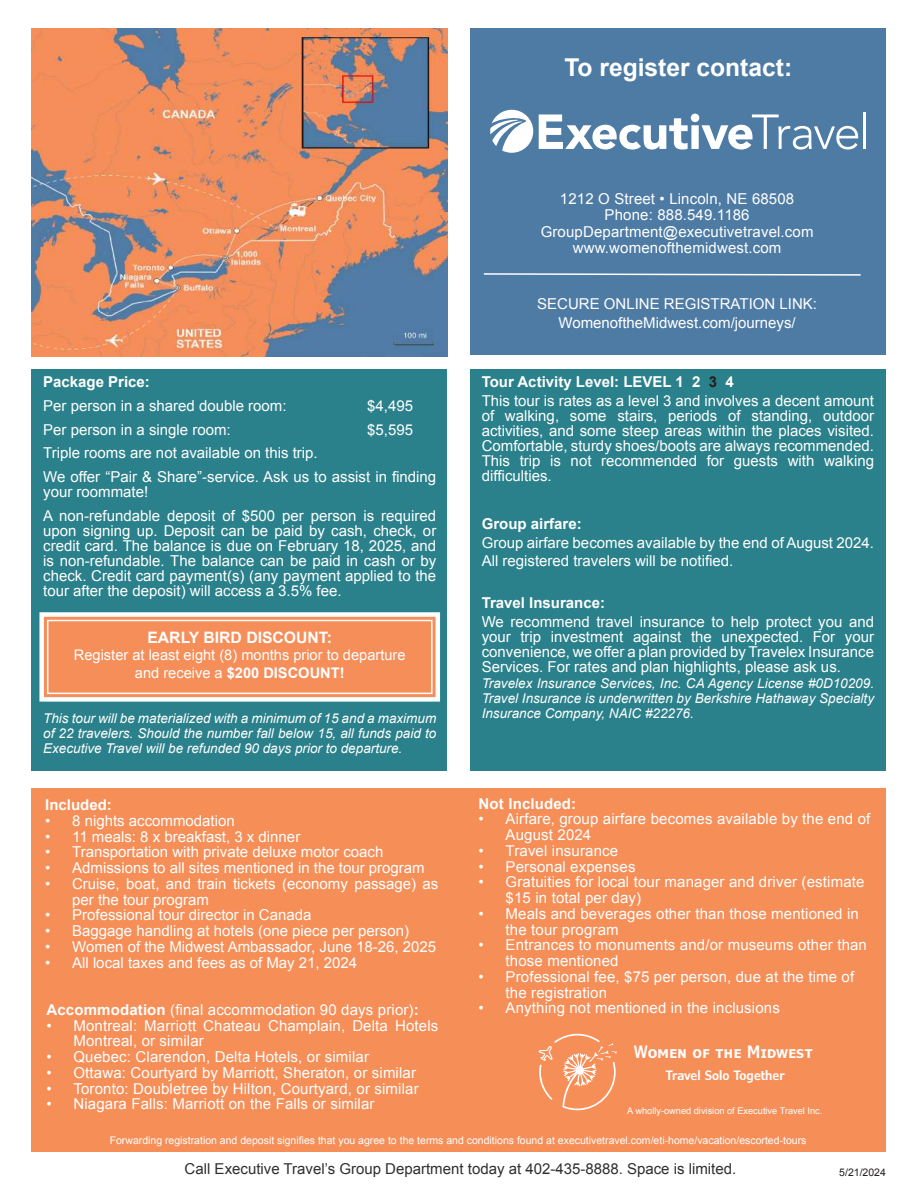
<style>
.page{position:relative;width:918px;height:1188px;background:#fff}
.page>*{position:absolute;margin:0;border:0;box-sizing:border-box;transform-origin:0 0}
.t1{font:700 24.6px "Arial";color:#fff}
.t2{font:600 condensed 17.1px "Verdana Pro";letter-spacing:.025em;color:#fff}
.t3{font:700 15.75px "Arial";color:#fff}
.t4{font:15px/15px "Arial";color:#fff}
.t5{font:15px "Arial";color:#2e2f2e}
.t6{font:700 15px "Arial";color:#fff}
.t7{font:14.7px/18px "Arial";color:#fff;text-align:center}
.t8{font:italic 13.5px/15px "Arial";color:#fff;text-align:justify}
.t9{font:600 condensed 13.05px "Verdana Pro";letter-spacing:.005em;color:#fff}
.t10{font:10.5px "Arial";color:#fff}
.t11{font:10.5px "Arial";color:#231f20}
.t12{font:9.15px "Arial";color:#fff}
.s1{font-weight:700}
.s2{font-weight:700;color:#231f20}
</style>
<div class="page">
<div style="left:471px;top:369px;width:415px;height:402px;background:#2b818b"></div>
<img style="left:31px;top:28px;width:417px;height:328px">
<div style="left:32px;top:788px;width:854px;height:364px;background:#f68e58"></div>
<div style="left:32px;top:369px;width:415px;height:402px;background:#2b818b"></div>
<div style="left:471px;top:28px;width:415px;height:327px;background:#4e7ba4"></div>
<svg style="left:483px;top:273px;width:378px;height:3px"></svg>
<svg style="left:490px;top:110px;width:43px;height:43px"></svg>
<svg style="left:539px;top:114px;width:319px;height:36px"></svg>
<hr style="left:863px;top:112px;width:3px;height:37px;background:#fff">
<svg style="left:539px;top:1034px;width:78px;height:76px"></svg>
<svg style="left:39px;top:612px;width:401px;height:90px;background:#f3b595"></svg>
<div style="left:47px;top:620px;width:386px;height:74px;border:2px solid #fff"></div>
<div style="left:51px;top:632px;width:377px;height:55px;background:#f68e5a"></div>
<h1 class="t1" style="left:564px;top:51px;width:229px">To register contact:</h1>
<p class="t4" style="left:541px;top:191px;width:274px;line-height:16.5px;text-align:center">1212 O Street • Lincoln, NE 68508<br>Phone: 888.549.1186<br>GroupDepartment@executivetravel.com www.womenofthemidwest.com</p>
<p class="t6" style="left:43px;top:372px;width:108px">Package Price:</p>
<p class="t4" style="left:43px;top:398px;width:245px">Per person in a shared double room:</p>
<p class="t4" style="left:367px;top:398px;width:47px">$4,495</p>
<p class="t4" style="left:43px;top:422px;width:189px">Per person in a single room:</p>
<p class="t4" style="left:367px;top:422px;width:47px">$5,595</p>
<p class="t4" style="left:43px;top:441px;width:395px;line-height:23.9px">Triple rooms are not available on this trip.<br>We offer “Pair &amp; Share”-service. Ask us to assist in finding</p>
<p class="t4" style="left:43px;top:480px;width:395px;line-height:23.9px">your roommate!<br>A non-refundable deposit of $500 per person is required</p>
<p class="t4" style="left:43px;top:523px;width:395px;text-align:justify">upon signing up. Deposit can be paid by cash, check, or credit card. The balance is due on February 18, 2025, and is non-refundable. The balance can be paid in cash or by check. Credit card payment(s) (any payment applied to the tour after the deposit) will access a 3.5% fee.</p>
<p class="t3" style="left:147px;top:627px;width:186px">EARLY BIRD DISCOUNT:</p>
<p class="t7" style="left:74px;top:646px;width:333px">Register at least eight (8) months prior to departure and receive a <span class="s1">$200 DISCOUNT!</span></p>
<p class="t8" style="left:43px;top:711px;width:395px">This tour will be materialized with a minimum of 15 and a maximum of 22 travelers. Should the number fall below 15, all funds paid to Executive Travel will be refunded 90 days prior to departure.</p>
<p class="t6" style="left:45px;top:795px;width:68px">Included:</p>
<p class="t4" style="left:45px;top:813px;width:191px">• 8 nights accommodation</p>
<p class="t4" style="left:45px;top:829px;width:257px">• 11 meals: 8 x breakfast, 3 x dinner</p>
<p class="t4" style="left:45px;top:845px;width:340px">• Transportation with private deluxe motor coach</p>
<p class="t4" style="left:45px;top:860px;width:381px">• Admissions to all sites mentioned in the tour program</p>
<p class="t4" style="left:72px;top:876px;width:368px;line-height:15.8px;text-indent:-27px">• Cruise, boat, and train tickets (economy passage) as per the tour program</p>
<p class="t4" style="left:45px;top:908px;width:268px">• Professional tour director in Canada</p>
<p class="t4" style="left:45px;top:923px;width:365px">• Baggage handling at hotels (one piece per person)</p>
<p class="t4" style="left:45px;top:939px;width:393px">• Women of the Midwest Ambassador, June 18-26, 2025</p>
<p class="t4" style="left:45px;top:955px;width:314px">• All local taxes and fees as of May 21, 2024</p>
<p class="t4" style="left:46px;top:1002px;width:374px"><span class="s1">Accommodation</span> (final accommodation 90 days prior)<span class="s1">:</span></p>
<p class="t4" style="left:74px;top:1018px;width:366px;line-height:15.8px;text-indent:-27px">• Montreal: Marriott Chateau Champlain, Delta Hotels<br>Montreal, or similar</p>
<p class="t4" style="left:46px;top:1050px;width:324px">• Quebec: Clarendon, Delta Hotels, or similar</p>
<p class="t4" style="left:46px;top:1065px;width:371px">• Ottawa: Courtyard by Marriott, Sheraton, or similar</p>
<p class="t4" style="left:46px;top:1081px;width:374px">• Toronto: Doubletree by Hilton, Courtyard, or similar</p>
<p class="t4" style="left:46px;top:1097px;width:330px">• Niagara Falls: Marriott on the Falls or similar</p>
<p class="t4" style="left:537px;top:294px;width:281px;line-height:19.5px;text-align:center">SECURE ONLINE REGISTRATION LINK:<br>WomenoftheMidwest.com/journeys/</p>
<p class="t4" style="left:482px;top:372px;width:394px;line-height:19.4px"><span class="s1">Tour Activity Level: LEVEL 1 2</span> <span class="s2">3</span> <span class="s1">4<br></span>This tour is rates as a level 3 and involves a decent amount</p>
<p class="t4" style="left:482px;top:409px;width:394px;text-align:justify">of walking, some stairs, periods of standing, outdoor activities, and some steep areas within the places visited.<br>Comfortable, sturdy shoes/boots are always recommended.<br>This trip is not recommended for guests with walking difficulties.</p>
<p class="t6" style="left:482px;top:514px;width:102px">Group airfare:</p>
<p class="t4" style="left:482px;top:534px;width:394px;line-height:18px">Group airfare becomes available by the end of August 2024.<br>All registered travelers will be notified.</p>
<p class="t6" style="left:482px;top:593px;width:125px">Travel Insurance:</p>
<p class="t4" style="left:482px;top:614px;width:394px;text-align:justify">We recommend travel insurance to help protect you and your trip investment against the unexpected. For your convenience, we offer a plan provided by Travelex Insurance Services. For rates and plan highlights, please ask us.</p>
<p class="t8" style="left:482px;top:676px;width:394px">Travelex Insurance Services, Inc. CA Agency License #0D10209.<br>Travel Insurance is underwritten by Berkshire Hathaway Specialty Insurance Company, NAIC #22276.</p>
<p class="t6" style="left:479px;top:793px;width:99px">Not Included:</p>
<p class="t4" style="left:506px;top:811px;width:366px;line-height:15.8px;text-indent:-27px">• Airfare, group airfare becomes available by the end of<br>August 2024</p>
<p class="t4" style="left:479px;top:843px;width:141px">• Travel insurance</p>
<p class="t4" style="left:479px;top:859px;width:158px">• Personal expenses</p>
<p class="t4" style="left:506px;top:874px;width:360px;line-height:15.8px;text-indent:-27px">• Gratuities for local tour manager and driver (estimate $15 in total per day)</p>
<p class="t4" style="left:506px;top:906px;width:355px;line-height:15.8px;text-indent:-27px">• Meals and beverages other than those mentioned in the tour program</p>
<p class="t4" style="left:506px;top:937px;width:363px;line-height:15.8px;text-indent:-27px">• Entrances to monuments and/or museums other than those mentioned</p>
<p class="t4" style="left:506px;top:969px;width:350px;line-height:15.8px;text-indent:-27px">• Professional fee, $75 per person, due at the time of the registration</p>
<p class="t4" style="left:479px;top:1001px;width:303px">• Anything not mentioned in the inclusions</p>
<p class="t2" style="left:634px;top:1041px;width:180px">WOMEN OF THE MIDWEST</p>
<p class="t9" style="left:666px;top:1066px;width:120px">Travel Solo Together</p>
<p class="t12" style="left:627px;top:1105px;width:197px">A wholly-owned division of Executive Travel Inc.</p>
<p class="t10" style="left:110px;top:1134px;width:698px">Forwarding registration and deposit signifies that you agree to the terms and conditions found at executivetravel.com/eti-home/vacation/escorted-tours</p>
<p class="t5" style="left:185px;top:1159px;width:553px">Call Executive Travel’s Group Department today at 402-435-8888. Space is limited.</p>
<p class="t11" style="left:839px;top:1166px;width:48px">5/21/2024</p>
</div>
